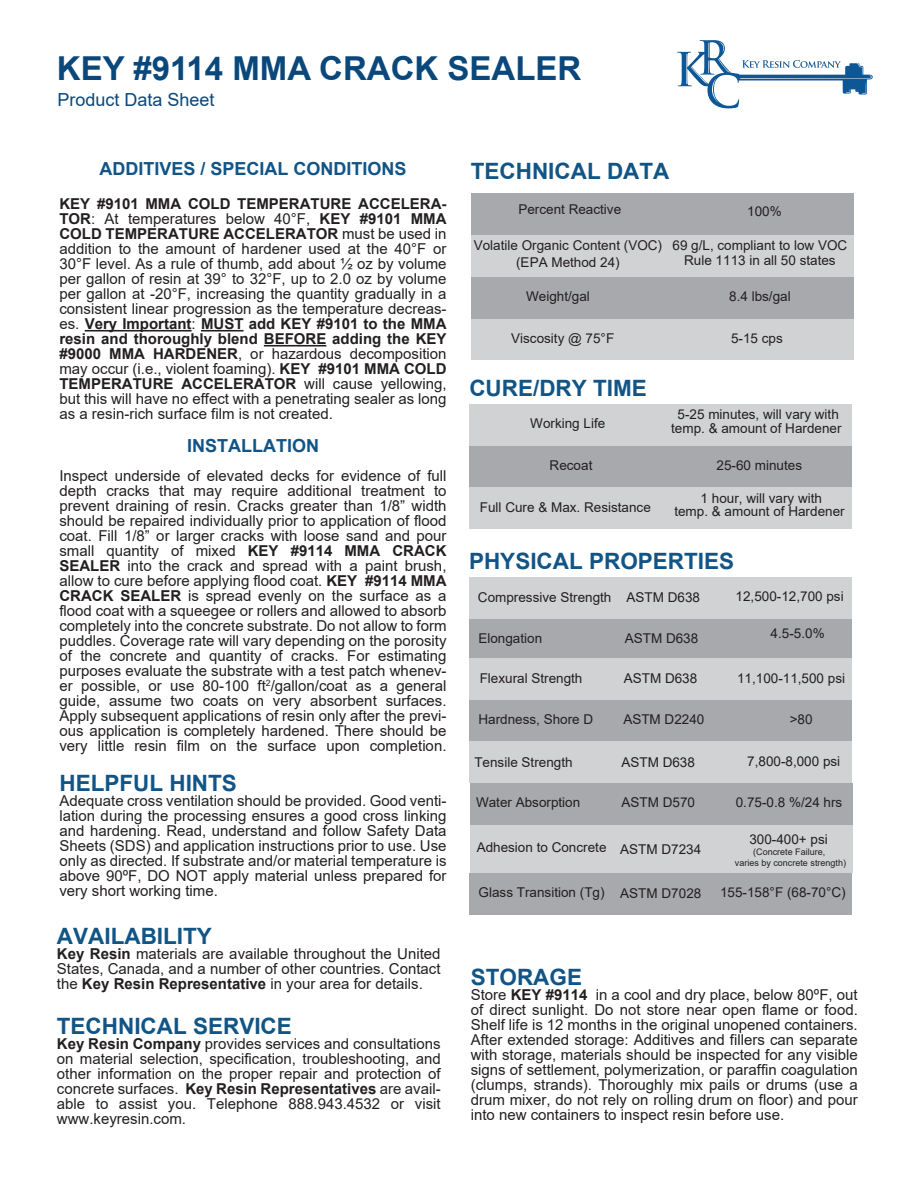
<style>
.page{position:relative;width:918px;height:1188px;background:#fff}
.page>*{position:absolute;margin:0;border:0;box-sizing:border-box;transform-origin:0 0}
.t1{font:700 33px "Arial";color:#0a487b}
.t2{font:700 22.5px "Arial";color:#115486}
.t3{font:700 18px "Arial";color:#115486}
.t4{font:18px "Arial";color:#0a487b}
.t5{font:15px/15px "Arial";color:#231f20;text-align:justify}
.t6{font:13.5px/13.5px "Arial";color:#231f20;text-align:center}
.t7{font:9px/10.8px "Arial";color:#231f20;text-align:center}
.s1{font-weight:700}
</style>
<div class="page">
<div style="left:471px;top:318px;width:382px;height:42px;background:#d1d2d4"></div>
<div style="left:469px;top:446px;width:383px;height:41px;background:#a8a9ad"></div>
<div style="left:469px;top:404px;width:383px;height:42px;background:#d1d2d4"></div>
<div style="left:471px;top:193px;width:382px;height:42px;background:#a8a9ad"></div>
<div style="left:471px;top:277px;width:382px;height:41px;background:#a8a9ad"></div>
<div style="left:471px;top:235px;width:382px;height:42px;background:#d1d2d4"></div>
<div style="left:469px;top:577px;width:383px;height:42px;background:#d1d2d4"></div>
<hr style="left:85px;top:330px;width:107px;height:2px;background:#231f20">
<hr style="left:201px;top:330px;width:43px;height:2px;background:#231f20">
<hr style="left:264px;top:345px;width:62px;height:2px;background:#231f20">
<div style="left:469px;top:619px;width:383px;height:41px;background:#a8a9ad"></div>
<div style="left:470px;top:658px;width:382px;height:42px;background:#d1d2d4"></div>
<div style="left:470px;top:700px;width:382px;height:41px;background:#a8a9ad"></div>
<div style="left:469px;top:741px;width:383px;height:42px;background:#d1d2d4"></div>
<div style="left:470px;top:783px;width:383px;height:42px;background:#a8a9ad"></div>
<div style="left:469px;top:487px;width:383px;height:42px;background:#d1d2d4"></div>
<div style="left:470px;top:825px;width:383px;height:48px;background:#d1d2d4"></div>
<div style="left:469px;top:873px;width:383px;height:42px;background:#a8a9ad"></div>
<svg style="left:677px;top:40px;width:196px;height:68px"></svg>
<h1 class="t1" style="left:57px;top:45px;width:526px">KEY #9114 MMA CRACK SEALER</h1>
<p class="t4" style="left:58px;top:87px;width:159px">Product Data Sheet</p>
<p class="t3" style="left:99px;top:156px;width:309px">ADDITIVES / SPECIAL CONDITIONS</p>
<p class="t5" style="left:59px;top:196px;width:389px"><span class="s1">KEY #9101 MMA COLD TEMPERATURE ACCELERA-TOR</span>: At temperatures below 40°F, <span class="s1">KEY #9101 MMA COLD TEMPERATURE ACCELERATOR</span> must be used in addition to the amount of hardener used at the 40°F or 30°F level. As a rule of thumb, add about ½ oz by volume per gallon of resin at 39° to 32°F, up to 2.0 oz by volume per gallon at -20°F, increasing the quantity gradually in a consistent linear progression as the temperature decreas&shy;es. <span class="s1">Very Important</span>: <span class="s1">MUST add KEY #9101 to the MMA resin and thoroughly blend BEFORE adding the KEY #9000 MMA HARDENER</span>, or hazardous decomposition may occur (i.e., violent foaming). <span class="s1">KEY #9101 MMA COLD TEMPERATURE ACCELERATOR</span> will cause yellowing, but this will have no effect with a penetrating sealer as long as a resin-rich surface film is not created.</p>
<p class="t3" style="left:187px;top:433px;width:133px">INSTALLATION</p>
<p class="t5" style="left:59px;top:468px;width:389px">Inspect underside of elevated decks for evidence of full depth cracks that may require additional treatment to prevent draining of resin. Cracks greater than 1/8” width should be repaired individually prior to application of flood coat. Fill 1/8” or larger cracks with loose sand and pour small quantity of mixed <span class="s1">KEY #9114 MMA CRACK SEALER</span> into the crack and spread with a paint brush, allow to cure before applying flood coat. <span class="s1">KEY #9114 MMA CRACK SEALER</span> is spread evenly on the surface as a flood coat with a squeegee or rollers and allowed to absorb completely into the concrete substrate. Do not allow to form puddles. Coverage rate will vary depending on the porosity of the concrete and quantity of cracks. For estimating purposes evaluate the substrate with a test patch whenev&shy;er possible, or use 80-100 ft<sup>2</sup>/gallon/coat as a general guide, assume two coats on very absorbent surfaces.<br>Apply subsequent applications of resin only after the previ&shy;ous application is completely hardened. There should be very little resin film on the surface upon completion.</p>
<h2 class="t2" style="left:59px;top:767px;width:179px">HELPFUL HINTS</h2>
<p class="t5" style="left:59px;top:793px;width:389px">Adequate cross ventilation should be provided. Good venti&shy;lation during the processing ensures a good cross linking and hardening. Read, understand and follow Safety Data Sheets (SDS) and application instructions prior to use. Use only as directed. If substrate and/or material temperature is above 90ºF, DO NOT apply material unless prepared for very short working time.</p>
<h2 class="t2" style="left:57px;top:920px;width:157px">AVAILABILITY</h2>
<p class="t5" style="left:57px;top:946px;width:385px"><span class="s1">Key Resin</span> materials are available throughout the United States, Canada, and a number of other countries. Contact the <span class="s1">Key Resin Representative</span> in your area for details.</p>
<h2 class="t2" style="left:57px;top:1011px;width:237px">TECHNICAL SERVICE</h2>
<p class="t5" style="left:57px;top:1037px;width:385px"><span class="s1">Key Resin Company</span> provides services and consultations on material selection, specification, troubleshooting, and other information on the proper repair and protection of concrete surfaces. <span class="s1">Key Resin Representatives</span> are avail&shy;able to assist you. Telephone 888.943.4532 or visit www.keyresin.com.</p>
<h2 class="t2" style="left:471px;top:156px;width:200px">TECHNICAL DATA</h2>
<p class="t6" style="left:518px;top:202px;width:104px">Percent Reactive</p>
<p class="t6" style="left:747px;top:204px;width:36px">100%</p>
<p class="t6" style="left:474px;top:238px;width:190px;line-height:16.2px">Volatile Organic Content (VOC) (EPA Method 24)</p>
<p class="t6" style="left:673px;top:238px;width:176px;line-height:15px">69 g/L, compliant to low VOC<br>Rule 1113 in all 50 states</p>
<p class="t6" style="left:526px;top:289px;width:65px">Weight/gal</p>
<p class="t6" style="left:729px;top:289px;width:63px">8.4 lbs/gal</p>
<p class="t6" style="left:511px;top:331px;width:105px">Viscosity @ 75°F</p>
<p class="t6" style="left:731px;top:331px;width:53px">5-15 cps</p>
<h2 class="t2" style="left:469px;top:372px;width:179px">CURE/DRY TIME</h2>
<p class="t6" style="left:530px;top:417px;width:77px">Working Life</p>
<p class="t6" style="left:671px;top:408px;width:172px">5-25 minutes, will vary with temp. &amp; amount of Hardener</p>
<p class="t6" style="left:550px;top:458px;width:44px">Recoat</p>
<p class="t6" style="left:717px;top:458px;width:87px">25-60 minutes</p>
<p class="t6" style="left:480px;top:500px;width:173px">Full Cure &amp; Max. Resistance</p>
<p class="t6" style="left:674px;top:491px;width:172px">1 hour, will vary with<br>temp. &amp; amount of Hardener</p>
<h2 class="t2" style="left:469px;top:545px;width:267px">PHYSICAL PROPERTIES</h2>
<p class="t6" style="left:533px;top:590px;width:89px">Solid Content</p>
<p class="t6" style="left:687px;top:583px;width:144px">100% Solids by Volume</p>
<p class="t6" style="left:478px;top:590px;width:224px">Compressive Strength ASTM D638</p>
<p class="t6" style="left:736px;top:590px;width:110px">12,500-12,700 psi</p>
<p class="t6" style="left:535px;top:590px;width:72px">Gloss, 60°F</p>
<p class="t6" style="left:729px;top:594px;width:69px">Low Sheen</p>
<p class="t6" style="left:478px;top:632px;width:65px">Elongation</p>
<p class="t6" style="left:625px;top:632px;width:75px">ASTM D638</p>
<p class="t6" style="left:771px;top:627px;width:56px">4.5-5.0%</p>
<p class="t6" style="left:533px;top:671px;width:165px">Solid Content ASTM D638</p>
<p class="t6" style="left:536px;top:671px;width:72px">Gloss, 60°F</p>
<p class="t6" style="left:730px;top:675px;width:69px">Low Sheen</p>
<p class="t6" style="left:480px;top:672px;width:104px">Flexural Strength</p>
<p class="t6" style="left:737px;top:672px;width:110px">11,100-11,500 psi</p>
<p class="t6" style="left:479px;top:712px;width:116px">Hardness, Shore D</p>
<p class="t6" style="left:623px;top:712px;width:83px">ASTM D2240</p>
<p class="t6" style="left:790px;top:712px;width:24px">&gt;80</p>
<p class="t6" style="left:474px;top:755px;width:100px">Tensile Strength</p>
<p class="t6" style="left:621px;top:755px;width:75px">ASTM D638</p>
<p class="t6" style="left:747px;top:754px;width:95px">7,800-8,000 psi</p>
<p class="t6" style="left:476px;top:796px;width:106px">Water Absorption</p>
<p class="t6" style="left:622px;top:796px;width:75px">ASTM D570</p>
<p class="t6" style="left:736px;top:796px;width:108px">0.75-0.8 %/24 hrs</p>
<p class="t6" style="left:477px;top:841px;width:226px">Adhesion to Concrete ASTM D7234</p>
<p class="t6" style="left:749px;top:832px;width:80px">300-400+ psi</p>
<p class="t7" style="left:735px;top:846px;width:113px">(Concrete Failure,<br>varies by concrete strength)</p>
<p class="t6" style="left:479px;top:885px;width:224px">Glass Transition (Tg) ASTM D7028</p>
<p class="t6" style="left:720px;top:886px;width:127px">155-158°F (68-70°C)</p>
<h2 class="t2" style="left:471px;top:961px;width:113px">STORAGE</h2>
<p class="t5" style="left:471px;top:987px;width:389px">Store <span class="s1">KEY #9114</span> in a cool and dry place, below 80ºF, out of direct sunlight. Do not store near open flame or food.<br>Shelf life is 12 months in the original unopened containers.<br>After extended storage: Additives and fillers can separate with storage, materials should be inspected for any visible signs of settlement, polymerization, or paraffin coagulation (clumps, strands). Thoroughly mix pails or drums (use a drum mixer, do not rely on rolling drum on floor) and pour into new containers to inspect resin before use.</p>
</div>
